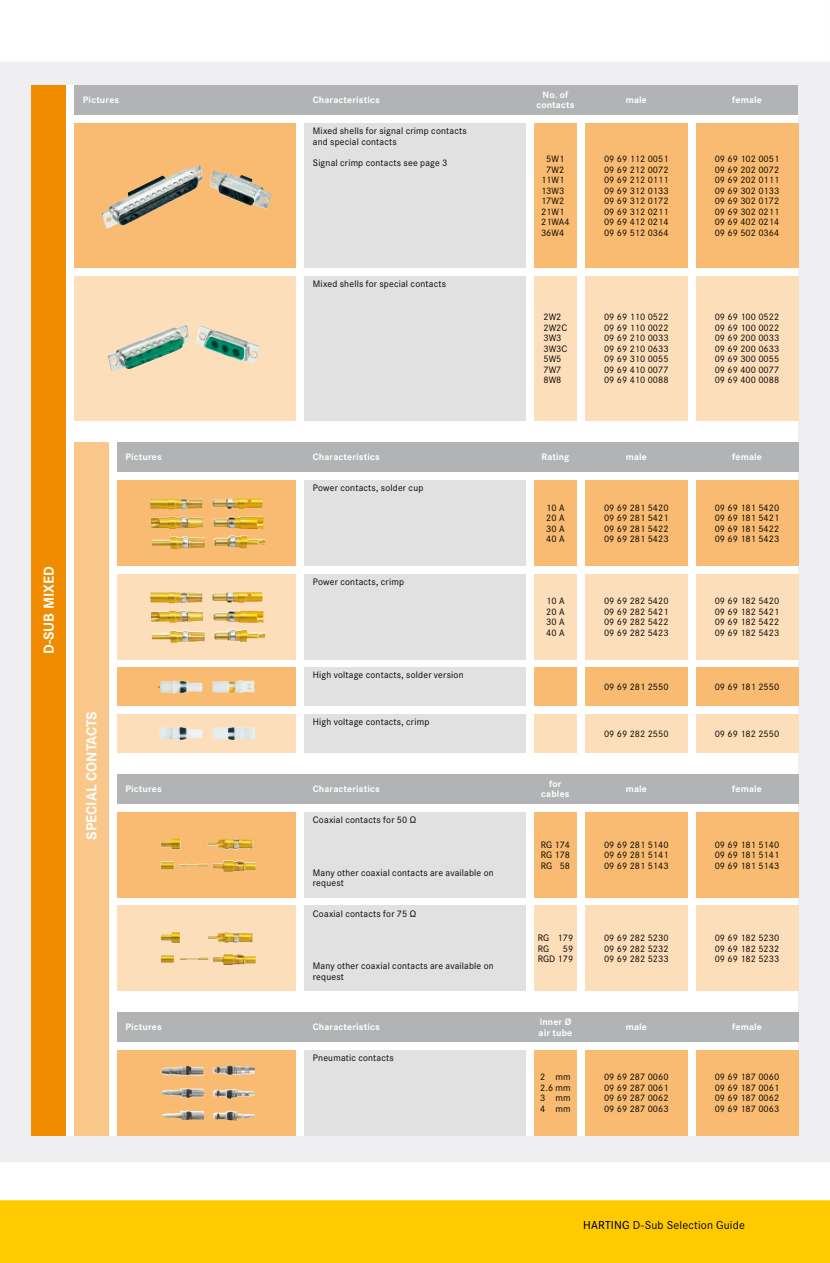
<style>
.page{position:relative;width:830px;height:1263px;background:#fff}
.page>*{position:absolute;margin:0;border:0;box-sizing:border-box;transform-origin:0 0}
.t1{font:700 15px "Corporate S Pro";color:#fff}
.t2{font:12px "Corporate S Pro";letter-spacing:.015em;color:#000}
.t3{font:9.75px/10.5px "Corporate S Pro";color:#000;text-align:justify}
.t4{font:9.75px/10.5px "Corporate S Pro";letter-spacing:.02em;color:#000}
.t5{font:700 9.75px/10.5px "Corporate S Pro";letter-spacing:.015em;color:#fff;text-align:center}
.s1{font-weight:500}
</style>
<div class="page">
<svg style="left:829px;top:62px;width:1px;height:775px"></svg>
<div style="left:0;top:62px;width:829px;height:1100px;background:#efeff1"></div>
<div style="left:32px;top:85px;width:765px;height:1050px;background:#fff"></div>
<div style="left:0;top:1200px;width:829px;height:63px;background:#ffcb00"></div>
<div style="left:74px;top:123px;width:222px;height:145px;background:#f8bb71"></div>
<div style="left:117px;top:480px;width:179px;height:86px;background:#f8bb71"></div>
<div style="left:117px;top:812px;width:179px;height:85px;background:#f8bb71"></div>
<div style="left:117px;top:1050px;width:179px;height:85px;background:#f8bb71"></div>
<div style="left:117px;top:574px;width:179px;height:85px;background:#fddeba"></div>
<div style="left:117px;top:906px;width:179px;height:85px;background:#fddeba"></div>
<div style="left:117px;top:668px;width:179px;height:38px;background:#f8bb71"></div>
<div style="left:117px;top:714px;width:179px;height:39px;background:#fddeba"></div>
<div style="left:74px;top:276px;width:222px;height:145px;background:#fddeba"></div>
<div style="left:74px;top:85px;width:723px;height:30px;background:#b1b3b4"></div>
<div style="left:117px;top:442px;width:680px;height:30px;background:#b1b3b4"></div>
<div style="left:117px;top:774px;width:680px;height:30px;background:#b1b3b4"></div>
<div style="left:117px;top:1012px;width:680px;height:30px;background:#b1b3b4"></div>
<div style="left:304px;top:123px;width:221px;height:145px;background:#e1e1e2"></div>
<div style="left:304px;top:480px;width:221px;height:86px;background:#e1e1e2"></div>
<div style="left:304px;top:812px;width:221px;height:85px;background:#e1e1e2"></div>
<div style="left:304px;top:1050px;width:221px;height:85px;background:#e1e1e2"></div>
<div style="left:304px;top:574px;width:221px;height:85px;background:#e1e1e2"></div>
<div style="left:304px;top:906px;width:221px;height:85px;background:#e1e1e2"></div>
<div style="left:304px;top:668px;width:221px;height:38px;background:#e1e1e2"></div>
<div style="left:304px;top:714px;width:221px;height:39px;background:#e1e1e2"></div>
<div style="left:304px;top:276px;width:221px;height:145px;background:#e1e1e2"></div>
<div style="left:534px;top:123px;width:42px;height:145px;background:#f8bb71"></div>
<div style="left:534px;top:480px;width:42px;height:86px;background:#f8bb71"></div>
<div style="left:534px;top:812px;width:42px;height:85px;background:#f8bb71"></div>
<div style="left:534px;top:1050px;width:42px;height:85px;background:#f8bb71"></div>
<div style="left:534px;top:574px;width:42px;height:85px;background:#fddeba"></div>
<div style="left:534px;top:906px;width:42px;height:85px;background:#fddeba"></div>
<div style="left:534px;top:668px;width:42px;height:38px;background:#f8bb71"></div>
<div style="left:534px;top:714px;width:42px;height:39px;background:#fddeba"></div>
<div style="left:534px;top:276px;width:42px;height:145px;background:#fddeba"></div>
<div style="left:695px;top:123px;width:102px;height:145px;background:#f8bb71"></div>
<div style="left:695px;top:480px;width:102px;height:86px;background:#f8bb71"></div>
<div style="left:695px;top:812px;width:102px;height:85px;background:#f8bb71"></div>
<div style="left:695px;top:1050px;width:102px;height:85px;background:#f8bb71"></div>
<div style="left:695px;top:574px;width:102px;height:85px;background:#fddeba"></div>
<div style="left:695px;top:906px;width:102px;height:85px;background:#fddeba"></div>
<div style="left:695px;top:668px;width:102px;height:38px;background:#f8bb71"></div>
<div style="left:695px;top:714px;width:102px;height:39px;background:#fddeba"></div>
<div style="left:695px;top:276px;width:102px;height:145px;background:#fddeba"></div>
<div style="left:585px;top:123px;width:102px;height:145px;background:#f8bb71"></div>
<div style="left:585px;top:480px;width:102px;height:86px;background:#f8bb71"></div>
<div style="left:585px;top:812px;width:102px;height:85px;background:#f8bb71"></div>
<div style="left:585px;top:1050px;width:102px;height:85px;background:#f8bb71"></div>
<div style="left:585px;top:574px;width:102px;height:85px;background:#fddeba"></div>
<div style="left:585px;top:906px;width:102px;height:85px;background:#fddeba"></div>
<div style="left:585px;top:668px;width:102px;height:38px;background:#f8bb71"></div>
<div style="left:585px;top:714px;width:102px;height:39px;background:#fddeba"></div>
<div style="left:585px;top:276px;width:102px;height:145px;background:#fddeba"></div>
<div style="left:32px;top:85px;width:34px;height:1050px;background:#f18b00"></div>
<div style="left:74px;top:442px;width:34px;height:693px;background:#fac68a"></div>
<img style="left:102px;top:165px;width:169px;height:64px">
<img style="left:108px;top:325px;width:151px;height:46px">
<img style="left:150px;top:499px;width:114px;height:39px">
<img style="left:150px;top:592px;width:114px;height:40px">
<img style="left:158px;top:680px;width:96px;height:13px">
<img style="left:160px;top:838px;width:96px;height:33px">
<img style="left:160px;top:932px;width:96px;height:33px">
<img style="left:162px;top:1065px;width:93px;height:33px">
<img style="left:159px;top:727px;width:43px;height:13px">
<img style="left:212px;top:727px;width:43px;height:13px">
<p class="t5" style="left:83px;top:94px;width:38px">Pictures</p>
<p class="t5" style="left:125px;top:451px;width:38px">Pictures</p>
<h1 class="t1" style="left:37px;top:654px;width:87px;rotate:-90deg">D-Sub Mixed</h1>
<h1 class="t1" style="left:80px;top:840px;width:128px;rotate:-90deg">Special contacts</h1>
<p class="t5" style="left:125px;top:783px;width:38px">Pictures</p>
<p class="t5" style="left:125px;top:1021px;width:38px">Pictures</p>
<p class="t5" style="left:313px;top:94px;width:69px">Characteristics</p>
<p class="t4" style="left:313px;top:125px;width:155px">Mixed shells for signal crimp contacts and special contacts</p>
<p class="t4" style="left:313px;top:156px;width:136px">Signal crimp contacts see page 3</p>
<p class="t4" style="left:313px;top:278px;width:135px">Mixed shells for special contacts</p>
<p class="t5" style="left:313px;top:451px;width:69px">Characteristics</p>
<p class="t4" style="left:313px;top:482px;width:112px">Power contacts, solder cup</p>
<p class="t4" style="left:313px;top:576px;width:93px">Power contacts, crimp</p>
<p class="t4" style="left:313px;top:669px;width:152px">High voltage contacts, solder version</p>
<p class="t4" style="left:313px;top:716px;width:118px">High voltage contacts, crimp</p>
<p class="t5" style="left:313px;top:783px;width:69px">Characteristics</p>
<p class="t4" style="left:313px;top:814px;width:105px">Coaxial contacts for 50 Ω</p>
<p class="t4" style="left:313px;top:866px;width:182px">Many other coaxial contacts are available on request</p>
<p class="t4" style="left:313px;top:907px;width:105px">Coaxial contacts for 75 Ω</p>
<p class="t4" style="left:313px;top:960px;width:182px">Many other coaxial contacts are available on request</p>
<p class="t5" style="left:313px;top:1021px;width:69px">Characteristics</p>
<p class="t4" style="left:313px;top:1052px;width:82px">Pneumatic contacts</p>
<p class="t5" style="left:536px;top:89px;width:40px">No. of contacts</p>
<p class="t3" style="left:541px;top:153px;width:30px;text-align:center">5W1<br>7W2<br>11W1<br>13W3<br>17W2<br>21W1<br>21WA4<br>36W4</p>
<p class="t5" style="left:625px;top:94px;width:22px">male</p>
<p class="t3" style="left:603px;top:153px;width:66px">09 69 112 0051<br>09 69 212 0072<br>09 69 212 0111<br>09 69 312 0133<br>09 69 312 0172<br>09 69 312 0211<br>09 69 412 0214<br>09 69 512 0364</p>
<p class="t3" style="left:543px;top:311px;width:25px;text-align:left">2W2<br>2W2C<br>3W3<br>3W3C<br>5W5<br>7W7<br>8W8</p>
<p class="t3" style="left:603px;top:311px;width:66px">09 69 110 0522<br>09 69 110 0022<br>09 69 210 0033<br>09 69 210 0633<br>09 69 310 0055<br>09 69 410 0077<br>09 69 410 0088</p>
<p class="t5" style="left:541px;top:451px;width:29px">Rating</p>
<p class="t5" style="left:625px;top:451px;width:22px">male</p>
<p class="t3" style="left:546px;top:501px;width:20px">10 A 20 A 30 A 40 A</p>
<p class="t3" style="left:603px;top:501px;width:66px">09 69 281 5420<br>09 69 281 5421<br>09 69 281 5422<br>09 69 281 5423</p>
<p class="t3" style="left:546px;top:595px;width:20px">10 A 20 A 30 A 40 A</p>
<p class="t3" style="left:603px;top:595px;width:66px">09 69 282 5420<br>09 69 282 5421<br>09 69 282 5422<br>09 69 282 5423</p>
<p class="t3" style="left:603px;top:681px;width:66px">09 69 281 2550</p>
<p class="t3" style="left:603px;top:728px;width:66px">09 69 282 2550</p>
<p class="t5" style="left:541px;top:777px;width:30px">for cables</p>
<p class="t5" style="left:625px;top:783px;width:22px">male</p>
<p class="t3" style="left:540px;top:838px;width:31px">RG 174<br>RG 178<br>RG 58</p>
<p class="t3" style="left:603px;top:838px;width:66px">09 69 281 5140<br>09 69 281 5141<br>09 69 281 5143</p>
<p class="t3" style="left:537px;top:932px;width:37px">RG 179<br>RG</p>
<p class="t3" style="left:537px;top:942px;width:37px;text-align:right">59<br>RGD 179</p>
<p class="t3" style="left:603px;top:932px;width:66px">09 69 282 5230<br>09 69 282 5232<br>09 69 282 5233</p>
<p class="t5" style="left:538px;top:1016px;width:35px;text-align:left">inner Ø air tube</p>
<p class="t5" style="left:625px;top:1021px;width:22px">male</p>
<p class="t3" style="left:540px;top:1071px;width:32px">2 mm 2.6 mm 3 mm 4 mm</p>
<p class="t3" style="left:603px;top:1071px;width:66px">09 69 287 0060<br>09 69 287 0061<br>09 69 287 0062<br>09 69 287 0063</p>
<p class="t5" style="left:731px;top:94px;width:31px">female</p>
<p class="t3" style="left:714px;top:153px;width:66px">09 69 102 0051<br>09 69 202 0072<br>09 69 202 0111<br>09 69 302 0133<br>09 69 302 0172<br>09 69 302 0211<br>09 69 402 0214<br>09 69 502 0364</p>
<p class="t3" style="left:714px;top:311px;width:66px">09 69 100 0522<br>09 69 100 0022<br>09 69 200 0033<br>09 69 200 0633<br>09 69 300 0055<br>09 69 400 0077<br>09 69 400 0088</p>
<p class="t5" style="left:731px;top:451px;width:31px">female</p>
<p class="t3" style="left:714px;top:501px;width:66px">09 69 181 5420<br>09 69 181 5421<br>09 69 181 5422<br>09 69 181 5423</p>
<p class="t3" style="left:714px;top:595px;width:66px">09 69 182 5420<br>09 69 182 5421<br>09 69 182 5422<br>09 69 182 5423</p>
<p class="t3" style="left:714px;top:681px;width:66px">09 69 181 2550</p>
<p class="t3" style="left:714px;top:728px;width:66px">09 69 182 2550</p>
<p class="t5" style="left:731px;top:783px;width:31px">female</p>
<p class="t3" style="left:714px;top:838px;width:66px">09 69 181 5140<br>09 69 181 5141<br>09 69 181 5143</p>
<p class="t3" style="left:714px;top:932px;width:66px">09 69 182 5230<br>09 69 182 5232<br>09 69 182 5233</p>
<p class="t5" style="left:731px;top:1021px;width:31px">female</p>
<p class="t3" style="left:714px;top:1071px;width:66px">09 69 187 0060<br>09 69 187 0061<br>09 69 187 0062<br>09 69 187 0063</p>
<p class="t2" style="left:583px;top:1216px;width:163px"><span class="s1">HARTING</span> D-Sub Selection Guide</p>
</div>
